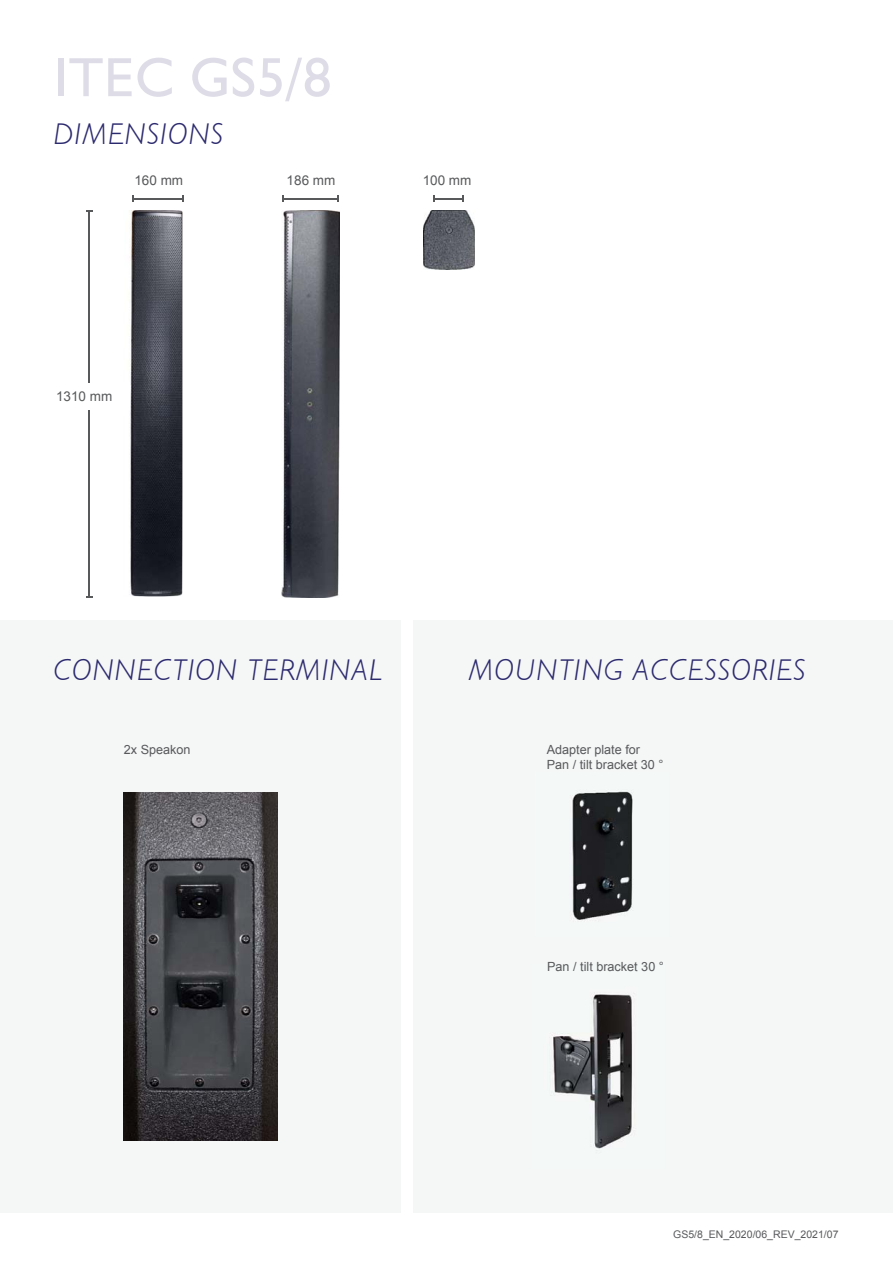
<style>
.page{position:relative;width:893px;height:1263px;background:#fff}
.page>*{position:absolute;margin:0;border:0;box-sizing:border-box;transform-origin:0 0}
.t1{font:55.5px "Humanist 521 BT";letter-spacing:.02em;color:#dedce7}
.t2{font:italic 300 30px "Humanist 521 BT";letter-spacing:.05em;color:#2c2a6e}
.t3{font:13.5px "Arial";color:#58595b}
.t4{font:12.6px/15.1px "Arial";color:#58595b}
.t5{font:10.5px "Arial";color:#58595b}
</style>
<div class="page">
<hr style="left:133px;top:198px;width:50px;height:1px;background:#58595b">
<svg style="left:132px;top:195px;width:2px;height:7px"></svg>
<hr style="left:282px;top:198px;width:56px;height:1px;background:#58595b">
<hr style="left:433px;top:198px;width:30px;height:1px;background:#58595b">
<hr style="left:88px;top:211px;width:2px;height:386px;background:#58595b">
<div style="left:39px;top:383px;width:90px;height:26px;background:#fff"></div>
<img style="left:130px;top:210px;width:52px;height:386px">
<img style="left:281px;top:210px;width:58px;height:388px">
<img style="left:423px;top:210px;width:51px;height:60px">
<div style="left:414px;top:621px;width:478px;height:592px;background:#f5f6f6"></div>
<div style="left:0;top:621px;width:401px;height:592px;background:#f5f6f6"></div>
<img style="left:572px;top:791px;width:61px;height:129px">
<img style="left:553px;top:994px;width:79px;height:155px">
<img style="left:123px;top:792px;width:154px;height:349px">
<h1 class="t1" style="left:54px;top:43px;width:279px">ITEC GS5/8</h1>
<h2 class="t2" style="left:54px;top:116px;width:171px">DIMENSIONS</h2>
<p class="t3" style="left:134px;top:173px;width:50px">160 mm</p>
<p class="t3" style="left:286px;top:173px;width:50px">186 mm</p>
<p class="t3" style="left:422px;top:173px;width:50px">100 mm</p>
<p class="t3" style="left:56px;top:389px;width:58px">1310 mm</p>
<h2 class="t2" style="left:54px;top:652px;width:329px">CONNECTION TERMINAL</h2>
<h2 class="t2" style="left:469px;top:652px;width:338px">MOUNTING ACCESSORIES</h2>
<p class="t4" style="left:124px;top:742px;width:68px">2x Speakon</p>
<p class="t4" style="left:546px;top:742px;width:118px">Adapter plate for<br>Pan / tilt bracket 30 °</p>
<p class="t4" style="left:547px;top:959px;width:118px">Pan / tilt bracket 30 °</p>
<p class="t5" style="left:673px;top:1229px;width:167px">GS5/8_EN_2020/06_REV_2021/07</p>
</div>
